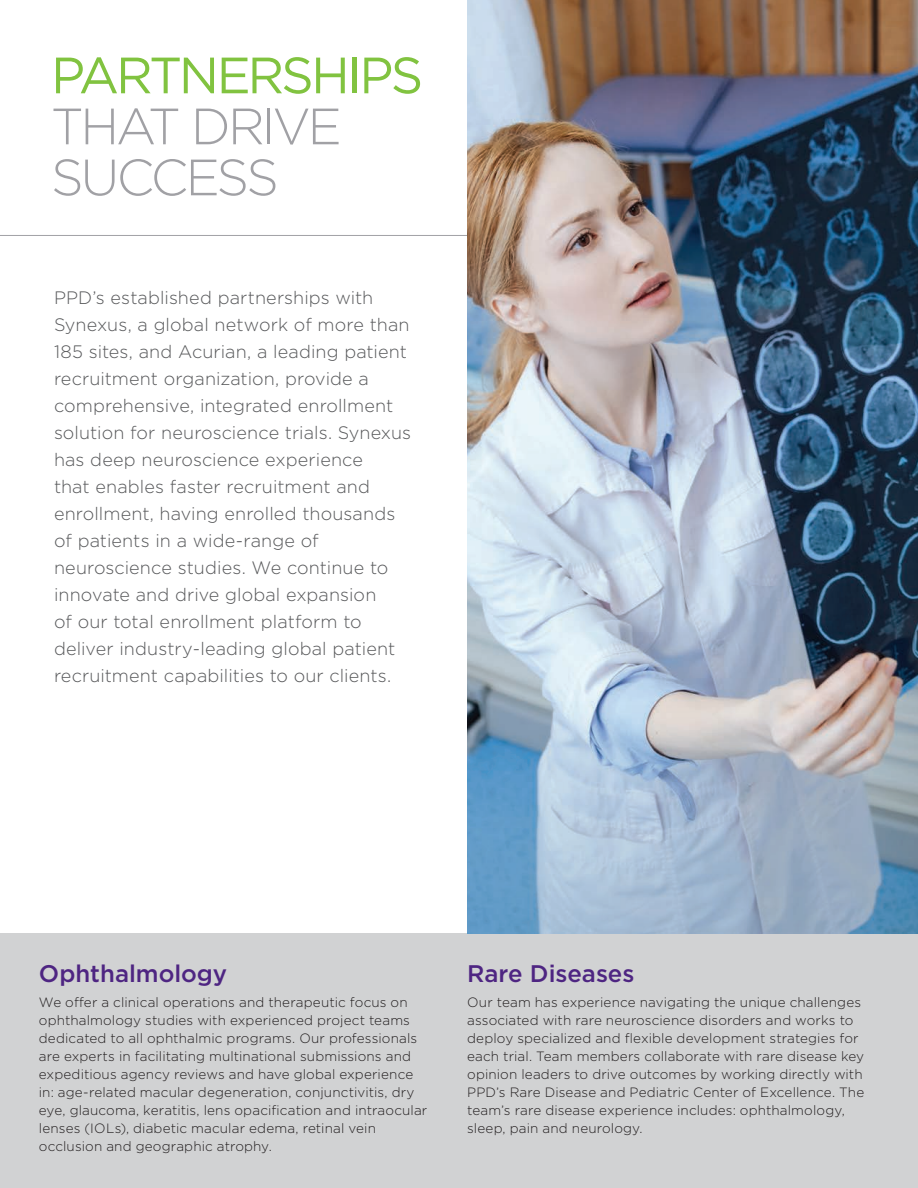
<style>
.page{position:relative;width:918px;height:1188px;background:#fff}
.page>*{position:absolute;margin:0;border:0;box-sizing:border-box;transform-origin:0 0}
.t1{font:300 51px/51px "Gotham";letter-spacing:-.06em;color:#a1a1a5}
.t2{font:51px "Gotham";letter-spacing:-.06em;color:#81c340}
.t3{font:500 24px "Gotham";color:#4e2582}
.t4{font:300 18px/27px "Gotham";letter-spacing:.005em;color:#57585a}
.t5{font:300 13.5px/18px "Gotham";letter-spacing:.01em;color:#231f20}
</style>
<div class="page">
<hr style="left:0;top:235px;width:918px;height:1px;background:#a1a1a5">
<div style="left:0;top:933px;width:918px;height:255px;background:#d1d2d3"></div>
<img style="left:467px;top:0;width:451px;height:628px">
<svg style="left:467px;top:628px;width:451px;height:305px;background:#9bafc3"></svg>
<h1 class="t2" style="left:51px;top:43px;width:374px">PARTNERSHIPS</h1>
<h1 class="t1" style="left:51px;top:99px;width:292px">THAT DRIVE<br>SUCCESS</h1>
<p class="t4" style="left:54px;top:284px;width:359px">PPD’s established partnerships with Synexus, a global network of more than 185 sites, and Acurian, a leading patient recruitment organization, provide a comprehensive, integrated enrollment solution for neuroscience trials. Synexus has deep neuroscience experience<br>that enables faster recruitment and enrollment, having enrolled thousands of patients in a wide-range of neuroscience studies. We continue to innovate and drive global expansion<br>of our total enrollment platform to deliver industry-leading global patient recruitment capabilities to our clients.</p>
<h2 class="t3" style="left:39px;top:958px;width:190px">Ophthalmology</h2>
<p class="t5" style="left:39px;top:992px;width:390px">We offer a clinical operations and therapeutic focus on ophthalmology studies with experienced project teams dedicated to all ophthalmic programs. Our professionals are experts in facilitating multinational submissions and expeditious agency reviews and have global experience in: age-related macular degeneration, conjunctivitis, dry eye, glaucoma, keratitis, lens opacification and intraocular lenses (IOLs), diabetic macular edema, retinal vein occlusion and geographic atrophy.</p>
<h2 class="t3" style="left:467px;top:958px;width:169px">Rare Diseases</h2>
<p class="t5" style="left:467px;top:992px;width:399px">Our team has experience navigating the unique challenges associated with rare neuroscience disorders and works to deploy specialized and flexible development strategies for each trial. Team members collaborate with rare disease key opinion leaders to drive outcomes by working directly with PPD’s Rare Disease and Pediatric Center of Excellence. The team’s rare disease experience includes: ophthalmology, sleep, pain and neurology.</p>
</div>
